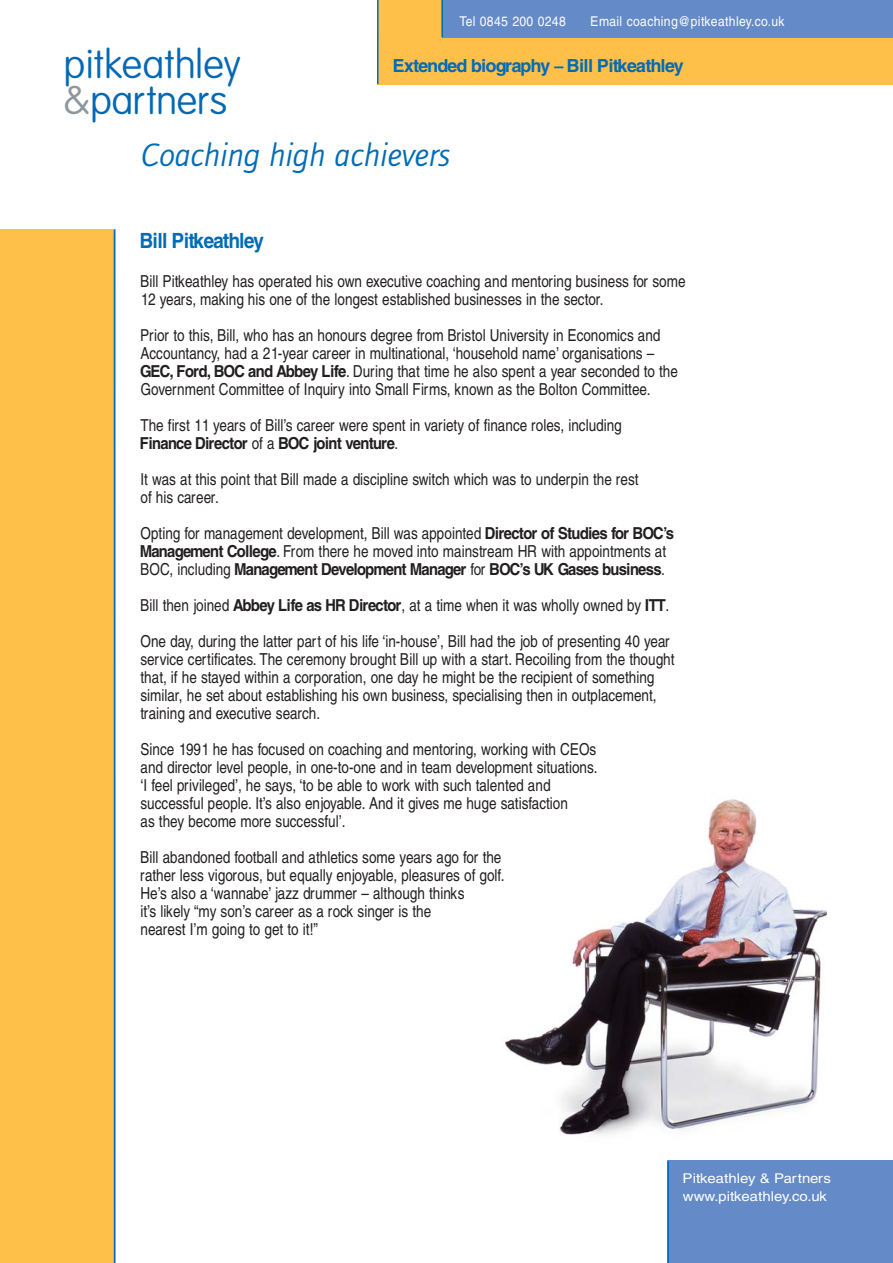
<style>
.page{position:relative;width:893px;height:1263px;background:#fff}
.page>*{position:absolute;margin:0;border:0;box-sizing:border-box;transform-origin:0 0}
.t1{font:100 39.45px/36.2px "VAG Rounded";letter-spacing:.01em;color:#0568b3}
.t2{font:italic 33px "Foundry Journal";color:#006cb6}
.t3{font:700 condensed 21px "Helvetica";color:#006cb6}
.t4{font:700 condensed 18px "Helvetica";color:#006cb6;scale:1.1 1}
.t5{font:condensed 16.5px/18px "Helvetica";color:#231f20}
.t6{font:condensed 13.5px "Helvetica";letter-spacing:.01em;color:#fff;scale:1.1 1}
.t7{font:condensed 13.5px/17.2px "Helvetica";letter-spacing:.01em;color:#fff;scale:1.35 1}
.s1{color:#8e979d}
.s2{font-size:16.5px}
.s3{font-weight:700}
</style>
<div class="page">
<div style="left:0;top:230px;width:115px;height:1033px;background:#fec048"></div>
<hr style="left:114px;top:230px;width:1px;height:1033px;background:#006cb6">
<div style="left:378px;top:0;width:515px;height:84px;background:#fec048"></div>
<hr style="left:377px;top:0;width:2px;height:84px;background:#006cb6">
<div style="left:443px;top:0;width:450px;height:37px;background:#648ac7"></div>
<hr style="left:441px;top:0;width:2px;height:37px;background:#006cb6">
<div style="left:668px;top:1160px;width:225px;height:103px;background:#648ac7"></div>
<hr style="left:667px;top:1161px;width:2px;height:102px;background:#006cb6">
<img style="left:505px;top:799px;width:322px;height:336px">
<p class="t6" style="left:459px;top:17px;width:98px">Tel 0845 200 0248</p>
<p class="t6" style="left:590px;top:17px;width:178px">Email coaching@pitkeathley.co.uk</p>
<h1 class="t1" style="left:63px;top:49px;width:179px">pitkeathley <span class="s1">&amp;</span>partners</h1>
<h2 class="t2" style="left:139px;top:141px;width:311px">Coaching high achievers</h2>
<p class="t4" style="left:394px;top:59px;width:265px">Extended biography <span class="s2">–</span> Bill Pitkeathley</p>
<p class="t3" style="left:141px;top:232px;width:124px">Bill Pitkeathley</p>
<p class="t5" style="left:141px;top:274px;width:546px">Bill Pitkeathley has operated his own executive coaching and mentoring business for some<br>12 years, making his one of the longest established businesses in the sector.</p>
<p class="t5" style="left:141px;top:328px;width:539px">Prior to this, Bill, who has an honours degree from Bristol University in Economics and Accountancy, had a 21-year career in multinational, ‘household name’ organisations – <span class="s3">GEC, Ford, BOC and Abbey Life</span>. During that time he also spent a year seconded to the Government Committee of Inquiry into Small Firms, known as the Bolton Committee.</p>
<p class="t5" style="left:141px;top:418px;width:483px">The first 11 years of Bill’s career were spent in variety of finance roles, including<br><span class="s3">Finance Director</span> of a <span class="s3">BOC joint venture</span>.</p>
<p class="t5" style="left:141px;top:472px;width:499px">It was at this point that Bill made a discipline switch which was to underpin the rest of his career.</p>
<p class="t5" style="left:141px;top:526px;width:535px">Opting for management development, Bill was appointed <span class="s3">Director of Studies for BOC’s<br>Management College</span>. From there he moved into mainstream HR with appointments at<br>BOC, including <span class="s3">Management Development Manager</span> for <span class="s3">BOC’s UK Gases business</span>.</p>
<p class="t5" style="left:141px;top:589px;width:531px;line-height:36px">Bill then joined <span class="s3">Abbey Life as HR Director</span>, at a time when it was wholly owned by <span class="s3">ITT</span>.<br>One day, during the latter part of his life ‘in-house’, Bill had the job of presenting 40 year</p>
<p class="t5" style="left:141px;top:652px;width:535px">service certificates. The ceremony brought Bill up with a start. Recoiling from the thought that, if he stayed within a corporation, one day he might be the recipient of something similar, he set about establishing his own business, specialising then in outplacement, training and executive search.</p>
<p class="t5" style="left:141px;top:742px;width:458px">Since 1991 he has focused on coaching and mentoring, working with CEOs and director level people, in one-to-one and in team development situations. ‘I feel privileged’, he says, ‘to be able to work with such talented and successful people. It’s also enjoyable. And it gives me huge satisfaction<br>as they become more successful’.</p>
<p class="t5" style="left:141px;top:850px;width:366px">Bill abandoned football and athletics some years ago for the rather less vigorous, but equally enjoyable, pleasures of golf.<br>He’s also a ‘wannabe’ jazz drummer – although thinks<br>it’s likely “my son’s career as a rock singer is the<br>nearest I’m going to get to it!”</p>
<p class="t7" style="left:683px;top:1171px;width:111px">Pitkeathley &amp; Partners www.pitkeathley.co.uk</p>
</div>
